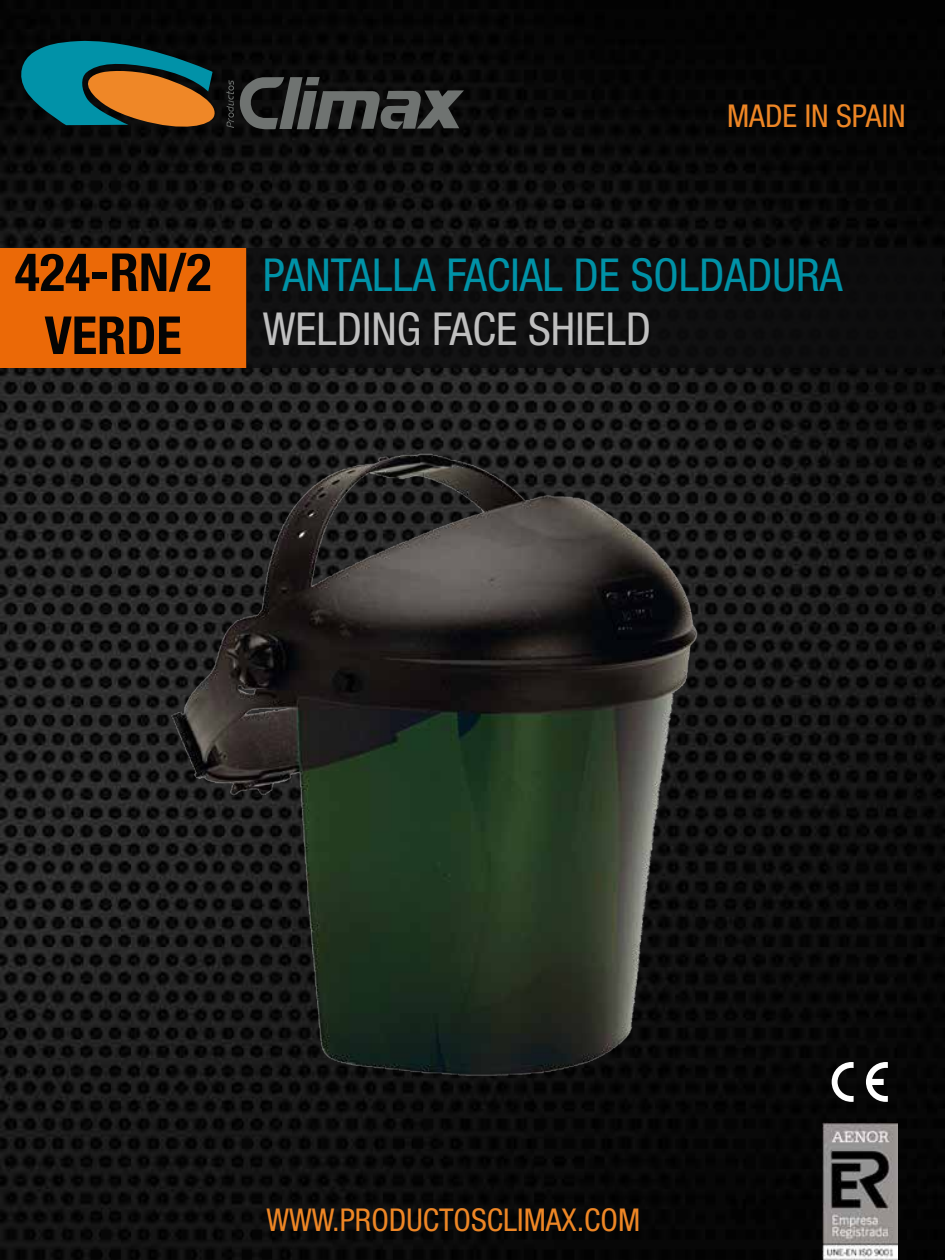
<style>
.page{position:relative;width:945px;height:1260px;background:#fff}
.page>*{position:absolute;margin:0;border:0;box-sizing:border-box;transform-origin:0 0}
.t1{font:700 condensed 52.5px/63px "Helvetica Neue LT Std";color:#040404;text-align:center}
.t2{font:condensed 45.5px "Helvetica Neue LT Std";color:#0092a7}
.t3{font:condensed 45.5px "Helvetica Neue LT Std";color:#bfbfbf}
.t4{font:condensed 31.5px "Helvetica Neue LT Std";color:#ee8625}
</style>
<div class="page">
<img style="left:0;top:0;width:945px;height:1260px">
<div style="left:0;top:248px;width:247px;height:120px;background:#eb6907"></div>
<img style="left:822px;top:1123px;width:75px;height:137px">
<div style="left:246px;top:248px;width:695px;height:120px;background:#0d0d0e"></div>
<svg style="left:832px;top:1062px;width:22px;height:40px"></svg>
<svg style="left:866px;top:1062px;width:22px;height:40px"></svg>
<svg style="left:16px;top:39px;width:203px;height:94px;background:#3e5a4a"></svg>
<svg style="left:226px;top:80px;width:8px;height:48px"></svg>
<svg style="left:240px;top:77px;width:224px;height:53px;background:#3b3d3c"></svg>
<img style="left:149px;top:428px;width:603px;height:681px">
<h1 class="t1" style="left:15px;top:240px;width:198px">424-RN/2<br>VERDE</h1>
<p class="t4" style="left:727px;top:98px;width:180px">MADE IN SPAIN</p>
<h2 class="t2" style="left:263px;top:248px;width:581px">PANTALLA FACIAL DE SOLDADURA</h2>
<h2 class="t3" style="left:263px;top:303px;width:390px">WELDING FACE SHIELD</h2>
<p class="t4" style="left:266px;top:1201px;width:375px">WWW.PRODUCTOSCLIMAX.COM</p>
</div>
